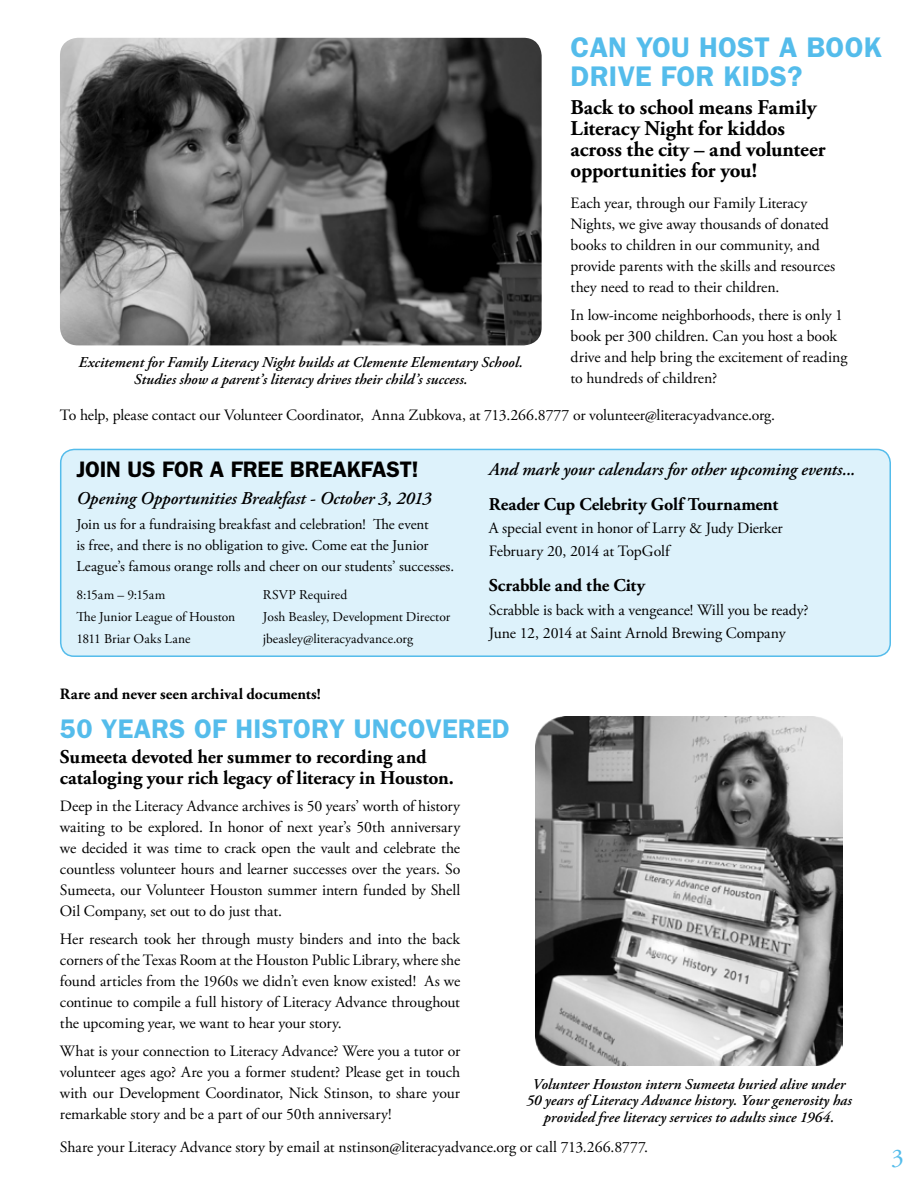
<style>
.page{position:relative;width:918px;height:1188px;background:#fff}
.page>*{position:absolute;margin:0;border:0;box-sizing:border-box;transform-origin:0 0}
.t1{font:600 28.5px/28.5px "ITC Franklin Gothic Std";letter-spacing:.01em;color:#54bceb}
.t2{font:600 27px "ITC Franklin Gothic Std";letter-spacing:.01em;color:#54bceb}
.t3{font:25.5px "Adobe Garamond Pro";color:#54bceb}
.t4{font:600 22.5px "ITC Franklin Gothic Std";color:#000}
.t5{font:700 21px/21px "Adobe Garamond Pro";letter-spacing:-.005em;color:#000}
.t6{font:700 19.5px/21px "Adobe Garamond Pro";letter-spacing:-.005em;color:#000}
.t7{font:italic 600 18px "Adobe Garamond Pro";letter-spacing:-.005em;color:#000}
.t8{font:700 18px "Adobe Garamond Pro";letter-spacing:-.005em;color:#000}
.t9{font:15.75px/21px "Adobe Garamond Pro";letter-spacing:-.005em;color:#000}
.t10{font:700 15.75px "Adobe Garamond Pro";color:#000}
.t11{font:italic 600 15px/16.5px "Adobe Garamond Pro";letter-spacing:.005em;color:#000;text-align:center}
.t12{font:15px/21px "Adobe Garamond Pro";color:#000}
.t13{font:13.5px/21.8px "Adobe Garamond Pro";color:#000}
</style>
<div class="page">
<img style="left:535px;top:716px;width:307px;height:349px">
<div style="left:61px;top:449px;width:829px;height:207px;background:#ddf2fb;border-radius:14px"></div>
<div style="left:60px;top:449px;width:831px;height:208px;border:2px solid #54bceb;border-radius:14px"></div>
<img style="left:60px;top:38px;width:482px;height:307px">
<p class="t11" style="left:79px;top:355px;width:446px">Excitement for Family Literacy Night builds at Clemente Elementary School.<br>Studies show a parent’s literacy drives their child’s success.</p>
<h1 class="t1" style="left:571px;top:33px;width:313px">CAN YOU HOST A BOOK<br>DRIVE FOR KIDS?</h1>
<h3 class="t5" style="left:571px;top:97px;width:256px">Back to school means Family<br>Literacy Night for kiddos across the city – and volunteer opportunities for you!</h3>
<p class="t9" style="left:571px;top:193px;width:266px">Each year, through our Family Literacy Nights, we give away thousands of donated books to children in our community, and provide parents with the skills and resources they need to read to their children.</p>
<p class="t9" style="left:571px;top:305px;width:278px">In low-income neighborhoods, there is only 1 book per 300 children. Can you host a book drive and help bring the excitement of reading to hundreds of children?</p>
<p class="t9" style="left:60px;top:405px;width:717px">To help, please contact our Volunteer Coordinator, Anna Zubkova, at 713.266.8777 or volunteer@literacyadvance.org.</p>
<h3 class="t4" style="left:76px;top:456px;width:100px">JOIN US FOR</h3>
<h3 class="t4" style="left:210px;top:456px;width:35px">A FREE</h3>
<h3 class="t4" style="left:290px;top:456px;width:15px">BREAKFAST</h3>
<h3 class="t4" style="left:412px;top:456px;width:9px">!</h3>
<p class="t7" style="left:76px;top:488px;width:357px">Opening Opportunities Breakfast - October 3, 2013</p>
<p class="t12" style="left:76px;top:514px;width:379px">Join us for a fundraising breakfast and celebration! The event<br>is free, and there is no obligation to give. Come eat the Junior<br>League’s famous orange rolls and cheer on our students’ successes.</p>
<p class="t13" style="left:76px;top:584px;width:160px">8:15am – 9:15am<br>The Junior League of Houston<br>1811 Briar Oaks Lane</p>
<p class="t13" style="left:263px;top:584px;width:189px">RSVP Required<br>Josh Beasley, Development Director jbeasley@literacyadvance.org</p>
<p class="t7" style="left:489px;top:458px;width:368px">And mark your calendars for other upcoming events...</p>
<p class="t8" style="left:489px;top:493px;width:291px">Reader Cup Celebrity Golf Tournament</p>
<p class="t9" style="left:489px;top:517px;width:295px;line-height:23.2px">A special event in honor of Larry &amp; Judy Dierker<br>February 20, 2014 at TopGolf</p>
<p class="t8" style="left:489px;top:575px;width:158px">Scrabble and the City</p>
<p class="t9" style="left:489px;top:598px;width:321px;line-height:23.2px">Scrabble is back with a vengeance! Will you be ready?<br>June 12, 2014 at Saint Arnold Brewing Company</p>
<p class="t10" style="left:60px;top:685px;width:262px">Rare and never seen archival documents!</p>
<h2 class="t2" style="left:60px;top:713px;width:451px">50 YEARS OF HISTORY UNCOVERED</h2>
<p class="t6" style="left:60px;top:746px;width:395px">Sumeeta devoted her summer to recording and cataloging your rich legacy of literacy in Houston.</p>
<p class="t9" style="left:60px;top:796px;width:402px;text-align:justify">Deep in the Literacy Advance archives is 50 years’ worth of history waiting to be explored. In honor of next year’s 50th anniversary we decided it was time to crack open the vault and celebrate the countless volunteer hours and learner successes over the years. So Sumeeta, our Volunteer Houston summer intern funded by Shell Oil Company, set out to do just that.</p>
<p class="t9" style="left:60px;top:929px;width:402px;text-align:justify">Her research took her through musty binders and into the back corners of the Texas Room at the Houston Public Library, where she found articles from the 1960s we didn’t even know existed! As we continue to compile a full history of Literacy Advance throughout the upcoming year, we want to hear your story.</p>
<p class="t9" style="left:60px;top:1041px;width:402px;text-align:justify">What is your connection to Literacy Advance? Were you a tutor or volunteer ages ago? Are you a former student? Please get in touch with our Development Coordinator, Nick Stinson, to share your remarkable story and be a part of our 50th anniversary!</p>
<p class="t11" style="left:526px;top:1077px;width:327px">Volunteer Houston intern Sumeeta buried alive under<br>50 years of Literacy Advance history. Your generosity has provided free literacy services to adults since 1964.</p>
<p class="t9" style="left:60px;top:1137px;width:590px">Share your Literacy Advance story by email at nstinson@literacyadvance.org or call 713.266.8777.</p>
<h3 class="t3" style="left:891px;top:1143px;width:14px">3</h3>
</div>
